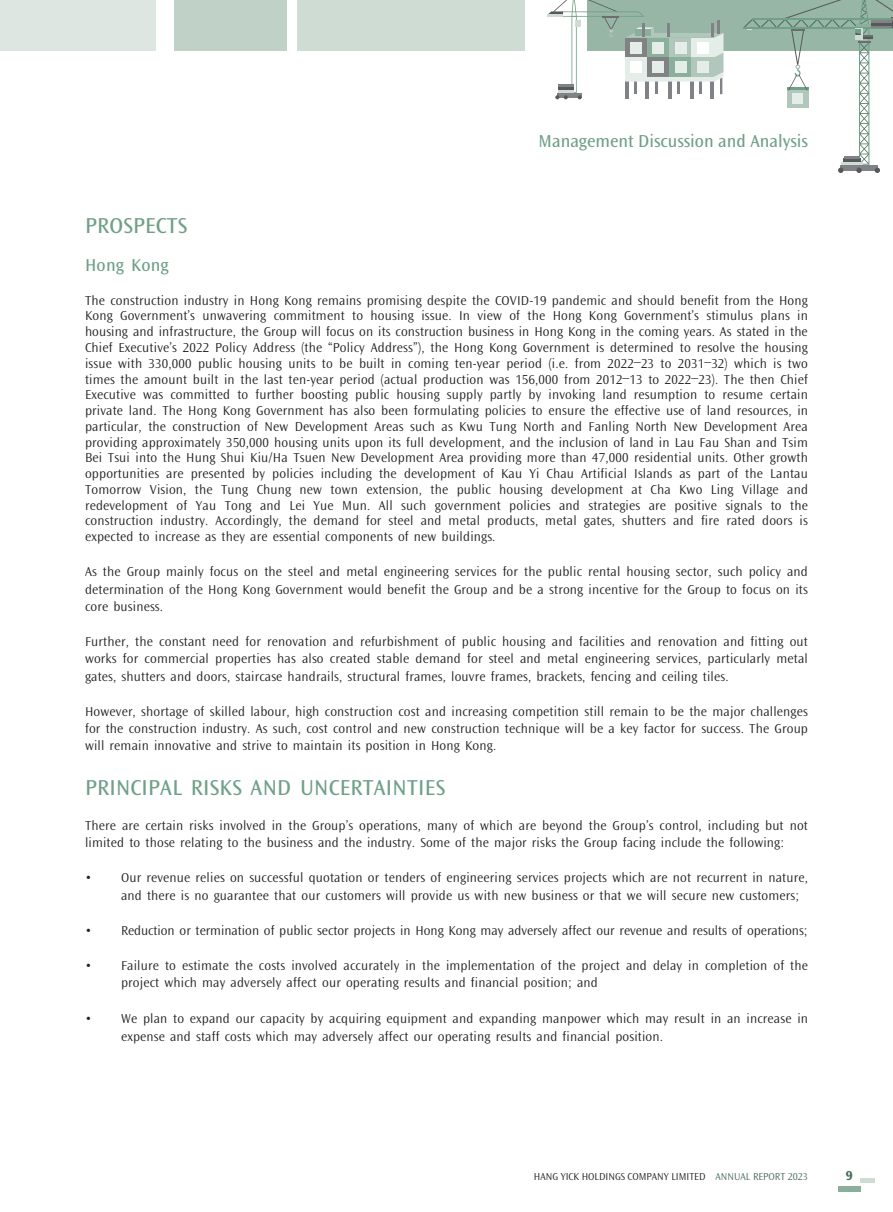
<style>
.page{position:relative;width:893px;height:1212px;background:#fff}
.page>*{position:absolute;margin:0;border:0;box-sizing:border-box;transform-origin:0 0}
._03_H1{font:22.5px "Ocean Sans Std";letter-spacing:.01em;color:#6fa088}
._04___H2{font:18px "Ocean Sans Std";color:#6fa088}
._01_Body_Text{font:300 13.5px/15.8px "Ocean Sans Std";letter-spacing:.01em;color:#231f20;text-align:justify}
._07_IN0{font:300 13.5px/17.2px "Ocean Sans Std";letter-spacing:.01em;color:#231f20}
.t1{font:700 13.5px "Ocean Sans Std";color:#476c5a}
.t2{font:300 10.5px "Ocean Sans Std";color:#231f20}
.s1{color:#476c5a}
</style>
<div class="page">
<div style="left:0;top:0;width:156px;height:51px;background:#dde6e0"></div>
<div style="left:588px;top:0;width:305px;height:51px;background:#97b6a5"></div>
<div style="left:297px;top:0;width:227px;height:51px;background:#cedcd4"></div>
<div style="left:174px;top:0;width:113px;height:51px;background:#c0d1c7"></div>
<svg style="left:743px;top:0;width:150px;height:173px"></svg>
<svg style="left:548px;top:0;width:175px;height:99px"></svg>
<div style="left:838px;top:1186px;width:22px;height:6px;background:#8aaf9a"></div>
<hr style="left:860px;top:1178px;width:15px;height:4px;background:#cedcd4">
<h2 class="_04___H2" style="left:539px;top:131px;width:271px">Management Discussion and Analysis</h2>
<p class="_03_H1" style="left:85px;top:213px;width:104px">PROSPECTS</p>
<p class="_04___H2" style="left:85px;top:255px;width:85px">Hong Kong</p>
<p class="_01_Body_Text" style="left:85px;top:293px;width:724px">The construction industry in Hong Kong remains promising despite the COVID-19 pandemic and should benefit from the Hong Kong Government’s unwavering commitment to housing issue. In view of the Hong Kong Government’s stimulus plans in housing and infrastructure, the Group will focus on its construction business in Hong Kong in the coming years. As stated in the Chief Executive’s 2022 Policy Address (the “Policy Address”), the Hong Kong Government is determined to resolve the housing issue with 330,000 public housing units to be built in coming ten-year period (i.e. from 2022–23 to 2031–32) which is two times the amount built in the last ten-year period (actual production was 156,000 from 2012–13 to 2022–23). The then Chief Executive was committed to further boosting public housing supply partly by invoking land resumption to resume certain private land. The Hong Kong Government has also been formulating policies to ensure the effective use of land resources, in particular, the construction of New Development Areas such as Kwu Tung North and Fanling North New Development Area providing approximately 350,000 housing units upon its full development, and the inclusion of land in Lau Fau Shan and Tsim Bei Tsui into the Hung Shui Kiu/Ha Tsuen New Development Area providing more than 47,000 residential units. Other growth opportunities are presented by policies including the development of Kau Yi Chau Artificial Islands as part of the Lantau Tomorrow Vision, the Tung Chung new town extension, the public housing development at Cha Kwo Ling Village and redevelopment of Yau Tong and Lei Yue Mun. All such government policies and strategies are positive signals to the construction industry. Accordingly, the demand for steel and metal products, metal gates, shutters and fire rated doors is expected to increase as they are essential components of new buildings.</p>
<p class="_01_Body_Text" style="left:85px;top:563px;width:724px;line-height:17.2px">As the Group mainly focus on the steel and metal engineering services for the public rental housing sector, such policy and determination of the Hong Kong Government would benefit the Group and be a strong incentive for the Group to focus on its core business.</p>
<p class="_01_Body_Text" style="left:85px;top:633px;width:724px;line-height:17.2px">Further, the constant need for renovation and refurbishment of public housing and facilities and renovation and fitting out works for commercial properties has also created stable demand for steel and metal engineering services, particularly metal gates, shutters and doors, staircase handrails, structural frames, louvre frames, brackets, fencing and ceiling tiles.</p>
<p class="_01_Body_Text" style="left:85px;top:703px;width:724px;line-height:17.2px">However, shortage of skilled labour, high construction cost and increasing competition still remain to be the major challenges for the construction industry. As such, cost control and new construction technique will be a key factor for success. The Group will remain innovative and strive to maintain its position in Hong Kong.</p>
<p class="_03_H1" style="left:85px;top:775px;width:362px">PRINCIPAL RISKS AND UNCERTAINTIES</p>
<p class="_01_Body_Text" style="left:85px;top:817px;width:724px;line-height:17.2px">There are certain risks involved in the Group’s operations, many of which are beyond the Group’s control, including but not limited to those relating to the business and the industry. Some of the major risks the Group facing include the following:</p>
<p class="_07_IN0" style="left:121px;top:869px;width:688px;text-indent:-36px">• Our revenue relies on successful quotation or tenders of engineering services projects which are not recurrent in nature, and there is no guarantee that our customers will provide us with new business or that we will secure new customers;</p>
<p class="_07_IN0" style="left:85px;top:922px;width:724px">• Reduction or termination of public sector projects in Hong Kong may adversely affect our revenue and results of operations;</p>
<p class="_07_IN0" style="left:121px;top:957px;width:688px;text-indent:-36px">• Failure to estimate the costs involved accurately in the implementation of the project and delay in completion of the project which may adversely affect our operating results and financial position; and</p>
<p class="_07_IN0" style="left:121px;top:1009px;width:688px;line-height:18px;text-indent:-36px">• We plan to expand our capacity by acquiring equipment and expanding manpower which may result in an increase in expense and staff costs which may adversely affect our operating results and financial position.</p>
<p class="t2" style="left:534px;top:1171px;width:275px">HANG YICK HOLDINGS COMPANY LIMITED <span class="s1">ANNUAL REPORT 2023</span></p>
<p class="t1" style="left:846px;top:1168px;width:9px">9</p>
</div>
